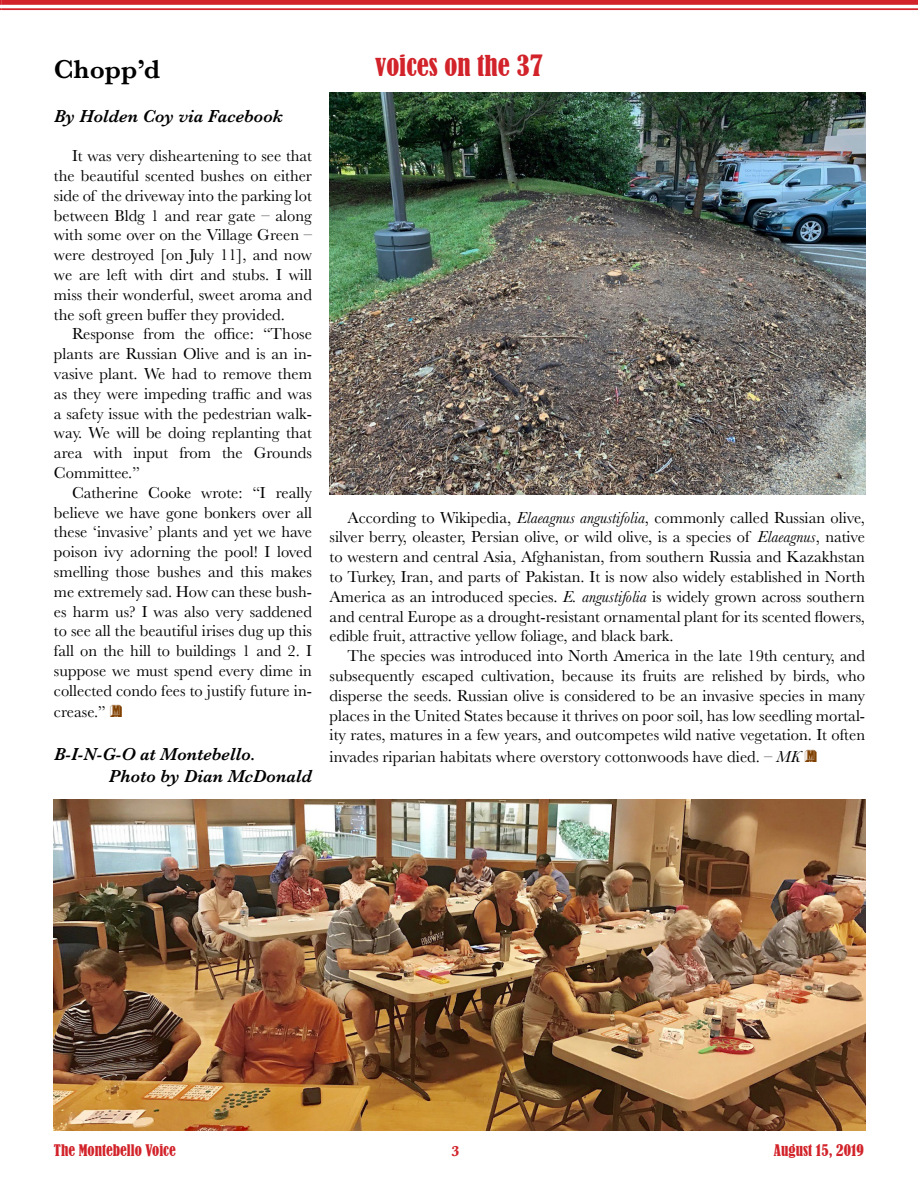
<style>
.page{position:relative;width:918px;height:1188px;background:#fff}
.page>*{position:absolute;margin:0;border:0;box-sizing:border-box;transform-origin:0 0}
.t1{font:condensed 27px "Bernard";color:#d2232a}
.t2{font:600 27px "Baskerville";color:#000}
.t3{font:italic 600 18px "Baskerville";color:#000}
.t4{font:16.5px/19.8px "Baskerville";color:#000;text-align:justify}
.t5{font:condensed 15px "Bernard";color:#d2232a}
.t6{font:700 15px "Baskerville";color:#d2232a}
.s1{font-family:"Buxom D";font-size:18px;color:#804000}
.s2{font-style:italic}
</style>
<div class="page">
<svg style="left:0;top:0;width:2px;height:10px"></svg>
<div style="left:2px;top:0;width:916px;height:5px;background:#d2232a"></div>
<hr style="left:2px;top:8px;width:916px;height:2px;background:#d2232a">
<img style="left:330px;top:93px;width:535px;height:401px">
<img style="left:54px;top:799px;width:811px;height:332px">
<h1 class="t2" style="left:54px;top:51px;width:108px">Chopp’d</h1>
<h1 class="t1" style="left:375px;top:50px;width:169px">voices on the 37</h1>
<p class="t3" style="left:54px;top:104px;width:231px">By Holden Coy via Facebook</p>
<p class="t4" style="left:54px;top:146px;width:260px;text-indent:18px">It was very disheartening to see that the beautiful scented bushes on either side of the driveway into the parking lot between Bldg 1 and rear gate – along with some over on the Village Green – were destroyed [on July 11], and now we are left with dirt and stubs. I will miss their wonderful, sweet aroma and the soft green buffer they provided.</p>
<p class="t4" style="left:54px;top:324px;width:260px;text-indent:18px">Response from the office: “Those plants are Russian Olive and is an in&shy;vasive plant. We had to remove them as they were impeding traffic and was a safety issue with the pedestrian walk&shy;way. We will be doing replanting that area with input from the Grounds Committee.”</p>
<p class="t4" style="left:54px;top:483px;width:260px;text-indent:18px">Catherine Cooke wrote: “I really believe we have gone bonkers over all these ‘invasive’ plants and yet we have poison ivy adorning the pool! I loved smelling those bushes and this makes me extremely sad. How can these bush&shy;es harm us? I was also very saddened to see all the beautiful irises dug up this fall on the hill to buildings 1 and 2. I suppose we must spend every dime in collected condo fees to justify future in-</p>
<p class="t4" style="left:54px;top:702px;width:70px">crease.” <span class="s1">M</span></p>
<p class="t4" style="left:330px;top:508px;width:537px;text-indent:18px">According to Wikipedia, <span class="s2">Elaeagnus angustifolia</span>, commonly called Russian olive, silver berry, oleaster, Persian olive, or wild olive, is a species of <span class="s2">Elaeagnus</span>, native to western and central Asia, Afghanistan, from southern Russia and Kazakhstan to Turkey, Iran, and parts of Pakistan. It is now also widely established in North America as an introduced species. <span class="s2">E. angustifolia</span> is widely grown across southern and central Europe as a drought-resistant ornamental plant for its scented flowers, edible fruit, attractive yellow foliage, and black bark.</p>
<p class="t4" style="left:330px;top:646px;width:537px;text-indent:18px">The species was introduced into North America in the late 19th century, and subsequently escaped cultivation, because its fruits are relished by birds, who disperse the seeds. Russian olive is considered to be an invasive species in many places in the United States because it thrives on poor soil, has low seedling mortal&shy;ity rates, matures in a few years, and outcompetes wild native vegetation. It often</p>
<p class="t3" style="left:54px;top:742px;width:203px">B-I-N-G-O at Montebello.</p>
<p class="t4" style="left:330px;top:747px;width:489px">invades riparian habitats where overstory cottonwoods have died. – <span class="s2">MK</span> <span class="s1">M</span></p>
<p class="t3" style="left:109px;top:764px;width:205px">Photo by Dian McDonald</p>
<p class="t5" style="left:54px;top:1141px;width:123px">The Montebello Voice</p>
<p class="t6" style="left:451px;top:1140px;width:10px">3</p>
<p class="t5" style="left:774px;top:1141px;width:92px">August 15, 2019</p>
</div>
